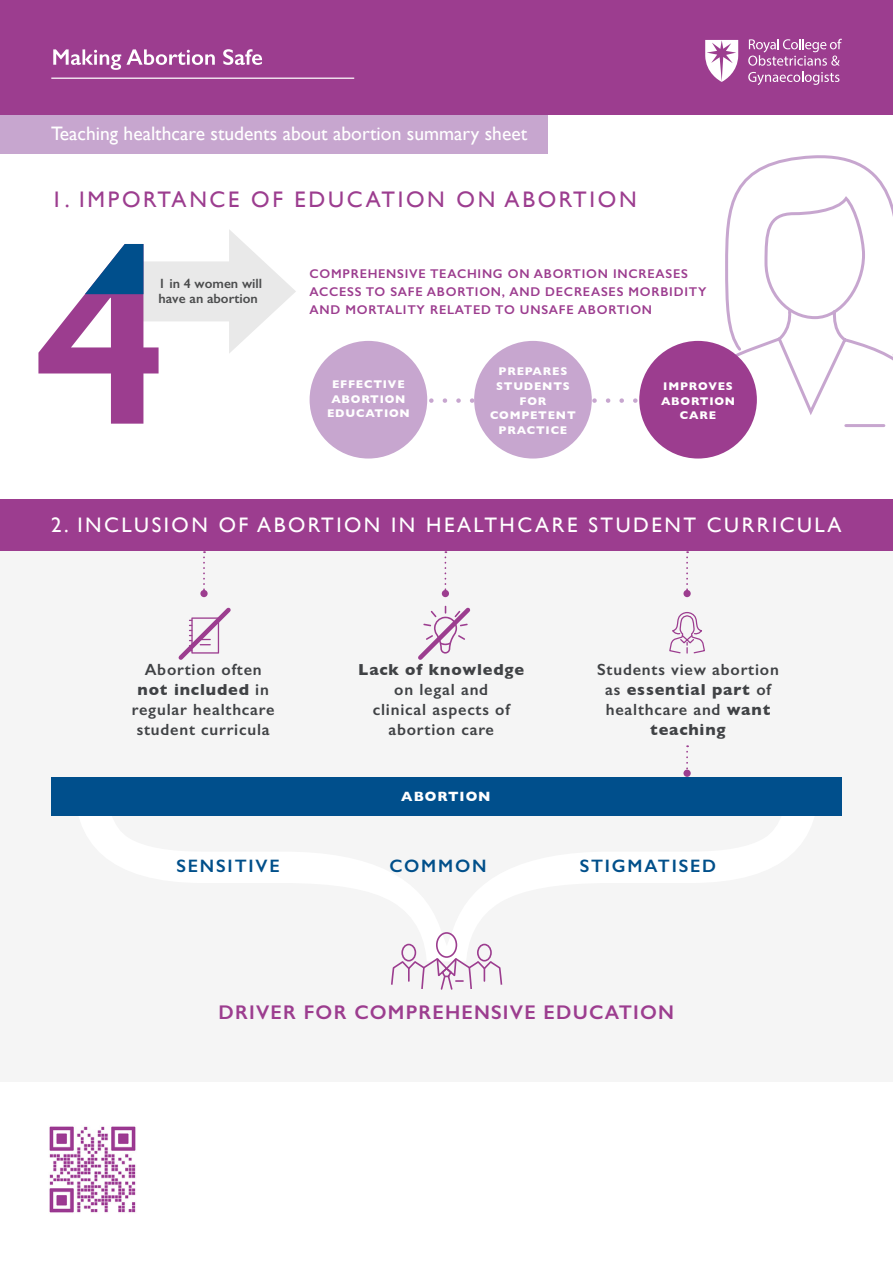
<style>
.page{position:relative;width:893px;height:1263px;background:#fff}
.page>*{position:absolute;margin:0;border:0;box-sizing:border-box;transform-origin:0 0}
.t1{font:22.5px "Gill Sans";letter-spacing:.12em;color:#9c3d8f}
.t2{font:21px "Gill Sans";letter-spacing:.12em;color:#fff}
.t3{font:600 19.95px "Gill Sans";letter-spacing:.06em;color:#9c3d8f}
.t4{font:19.5px "Gill Sans";color:#fff}
.t5{font:600 18px "Gill Sans";letter-spacing:.1em;color:#004f8a}
.t6{font:600 16.2px/20px "Gill Sans";letter-spacing:.05em;color:#404245;text-align:center}
.t7{font:700 16.2px "Gill Sans";letter-spacing:.05em;color:#404245}
.t8{font:700 13.65px "Gill Sans";letter-spacing:.07em;color:#fff}
.t9{font:600 13.5px/15px "Gill Sans";color:#4b4c4d}
.t10{font:600 12.75px/18px "Gill Sans";letter-spacing:.06em;color:#9c3d8f}
.t11{font:700 11.4px/14.5px "Gill Sans";letter-spacing:.07em;color:#fff;text-align:center}
.s1{font-weight:600}
.s2{font-weight:700}
</style>
<div class="page">
<div style="left:0;top:507px;width:893px;height:575px;background:#f5f5f5"></div>
<svg style="left:54px;top:769px;width:786px;height:47px"></svg>
<div style="left:0;top:115px;width:548px;height:39px;background:#c7a6cf"></div>
<div style="left:0;top:0;width:893px;height:115px;background:#9c3d8f"></div>
<hr style="left:51px;top:78px;width:303px;height:1px;background:#fff">
<svg style="left:53px;top:49px;width:162px;height:21px"></svg>
<svg style="left:223px;top:49px;width:39px;height:16px"></svg>
<svg style="left:748px;top:39px;width:94px;height:46px"></svg>
<svg style="left:705px;top:40px;width:33px;height:42px"></svg>
<svg style="left:203px;top:551px;width:2px;height:39px"></svg>
<div style="left:200px;top:590px;width:8px;height:7px;background:#9c3d8f;border-radius:50%"></div>
<svg style="left:444px;top:551px;width:2px;height:39px"></svg>
<div style="left:442px;top:590px;width:7px;height:7px;background:#9c3d8f;border-radius:50%"></div>
<svg style="left:686px;top:551px;width:2px;height:39px"></svg>
<div style="left:683px;top:590px;width:8px;height:7px;background:#9c3d8f;border-radius:50%"></div>
<svg style="left:686px;top:745px;width:2px;height:25px"></svg>
<div style="left:683px;top:770px;width:8px;height:7px;background:#9c3d8f;border-radius:50%"></div>
<div style="left:121px;top:261px;width:127px;height:60px;background:#e9e9e9"></div>
<svg style="left:229px;top:230px;width:67px;height:123px"></svg>
<svg style="left:38px;top:244px;width:121px;height:180px"></svg>
<svg style="left:427px;top:398px;width:211px;height:5px"></svg>
<div style="left:310px;top:341px;width:117px;height:117px;background:#c7a6cf;border-radius:50%"></div>
<div style="left:474px;top:341px;width:118px;height:117px;background:#c7a6cf;border-radius:50%"></div>
<div style="left:0;top:500px;width:893px;height:51px;background:#9c3d8f"></div>
<svg style="left:178px;top:607px;width:53px;height:53px"></svg>
<svg style="left:418px;top:605px;width:53px;height:55px"></svg>
<svg style="left:669px;top:612px;width:36px;height:42px"></svg>
<svg style="left:391px;top:932px;width:112px;height:58px"></svg>
<div style="left:60px;top:745px;width:65px;height:38px;background:#f5f5f5"></div>
<div style="left:768px;top:745px;width:65px;height:38px;background:#f5f5f5"></div>
<div style="left:51px;top:777px;width:791px;height:38px;background:#004f8c"></div>
<img style="left:49px;top:1126px;width:87px;height:87px">
<svg style="left:695px;top:155px;width:198px;height:295px"></svg>
<div style="left:639px;top:341px;width:118px;height:117px;background:#9c3d8f;border-radius:50%"></div>
<p class="t4" style="left:51px;top:122px;width:478px">Teaching healthcare students about abortion summary sheet</p>
<p class="t1" style="left:51px;top:186px;width:587px">1. IMPORTANCE OF EDUCATION ON ABORTION</p>
<p class="t9" style="left:158px;top:276px;width:105px">1 in 4 women will have an abortion</p>
<p class="t10" style="left:310px;top:264px;width:398px">COMPREHENSIVE TEACHING ON ABORTION INCREASES<br>ACCESS TO SAFE ABORTION, AND DECREASES MORBIDITY<br>AND MORTALITY RELATED TO UNSAFE ABORTION</p>
<p class="t11" style="left:332px;top:376px;width:74px">EFFECTIVE</p>
<p class="t11" style="left:331px;top:391px;width:76px">ABORTION</p>
<p class="t11" style="left:327px;top:406px;width:84px">EDUCATION</p>
<p class="t11" style="left:499px;top:364px;width:70px">PREPARES</p>
<p class="t11" style="left:496px;top:378px;width:75px">STUDENTS<br>FOR</p>
<p class="t11" style="left:490px;top:408px;width:87px">COMPETENT</p>
<p class="t11" style="left:499px;top:422px;width:70px">PRACTICE</p>
<p class="t11" style="left:663px;top:378px;width:71px">IMPROVES</p>
<p class="t11" style="left:661px;top:393px;width:76px">ABORTION<br>CARE</p>
<p class="t2" style="left:51px;top:513px;width:792px">2. INCLUSION OF ABORTION IN HEALTHCARE STUDENT CURRICULA</p>
<p class="t6" style="left:145px;top:660px;width:119px">Abortion often</p>
<p class="t7" style="left:138px;top:677px;width:133px">not included <span class="s1">in</span></p>
<p class="t6" style="left:132px;top:700px;width:144px;text-align:left">regular healthcare student curricula</p>
<p class="t5" style="left:176px;top:855px;width:105px">SENSITIVE</p>
<p class="t7" style="left:358px;top:657px;width:167px">Lack of knowledge</p>
<p class="t6" style="left:394px;top:680px;width:95px">on legal and</p>
<p class="t6" style="left:373px;top:700px;width:139px">clinical aspects of abortion care</p>
<p class="t8" style="left:401px;top:785px;width:91px">ABORTION</p>
<p class="t5" style="left:389px;top:855px;width:99px">COMMON</p>
<p class="t6" style="left:597px;top:660px;width:183px">Students view abortion as <span class="s2">essential part</span> of healthcare and <span class="s2">want</span></p>
<p class="t7" style="left:650px;top:717px;width:77px">teaching</p>
<p class="t5" style="left:580px;top:855px;width:138px">STIGMATISED</p>
<p class="t3" style="left:219px;top:1000px;width:457px">DRIVER FOR COMPREHENSIVE EDUCATION</p>
</div>
